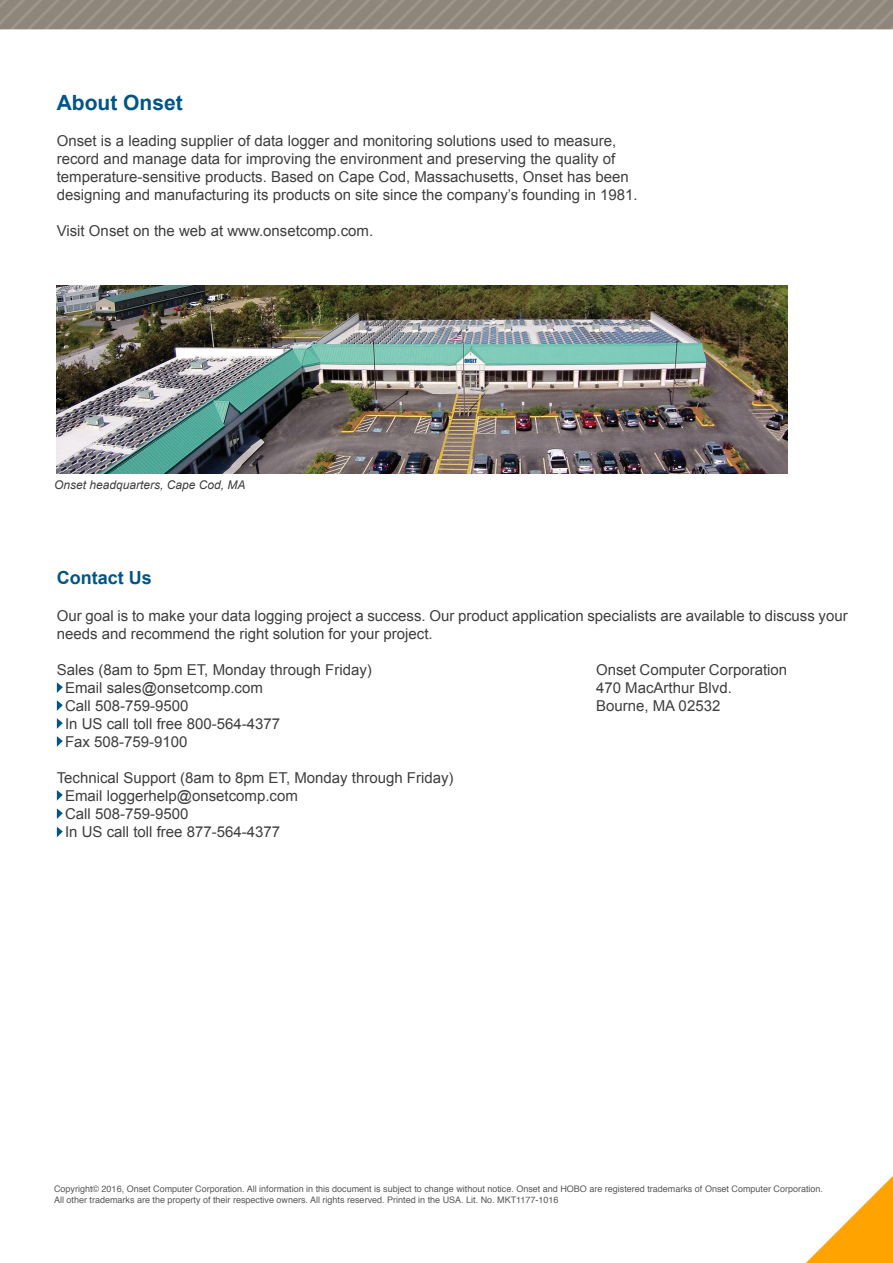
<style>
.page{position:relative;width:893px;height:1263px;background:#fff}
.page>*{position:absolute;margin:0;border:0;box-sizing:border-box;transform-origin:0 0}
.t1{font:700 21px "Arial";color:#005587}
.t2{font:700 18px "Arial";color:#005587}
.t3{font:15px/18px "Arial";color:#3e3e3f}
.t4{font:italic 12px "Arial";color:#3e3e3f}
.t5{font:9px "Helvetica";color:#57585a}
</style>
<div class="page">
<img style="left:0;top:0;width:893px;height:30px">
<svg style="left:806px;top:1176px;width:87px;height:87px"></svg>
<svg style="left:57px;top:682px;width:6px;height:11px"></svg>
<svg style="left:57px;top:700px;width:6px;height:11px"></svg>
<svg style="left:57px;top:718px;width:6px;height:11px"></svg>
<svg style="left:57px;top:736px;width:6px;height:11px"></svg>
<svg style="left:57px;top:790px;width:6px;height:11px"></svg>
<svg style="left:57px;top:808px;width:6px;height:11px"></svg>
<svg style="left:57px;top:827px;width:6px;height:10px"></svg>
<img style="left:57px;top:286px;width:730px;height:187px">
<p class="t1" style="left:57px;top:88px;width:127px">About Onset</p>
<p class="t3" style="left:57px;top:132px;width:582px">Onset is a leading supplier of data logger and monitoring solutions used to measure, record and manage data for improving the environment and preserving the quality of temperature-sensitive products. Based on Cape Cod, Massachusetts, Onset has been designing and manufacturing its products on site since the company’s founding in 1981.</p>
<p class="t3" style="left:57px;top:222px;width:318px">Visit Onset on the web at www.onsetcomp.com.</p>
<p class="t4" style="left:54px;top:477px;width:193px">Onset headquarters, Cape Cod, MA</p>
<p class="t2" style="left:57px;top:566px;width:97px">Contact Us</p>
<p class="t3" style="left:57px;top:607px;width:792px">Our goal is to make your data logging project a success. Our product application specialists are available to discuss your needs and recommend the right solution for your project.</p>
<p class="t3" style="left:57px;top:661px;width:317px">Sales (8am to 5pm ET, Monday through Friday)</p>
<p class="t3" style="left:65px;top:679px;width:199px">Email sales@onsetcomp.com</p>
<p class="t3" style="left:65px;top:697px;width:125px">Call 508-759-9500</p>
<p class="t3" style="left:65px;top:715px;width:217px">In US call toll free 800-564-4377</p>
<p class="t3" style="left:65px;top:733px;width:124px">Fax 508-759-9100</p>
<p class="t3" style="left:57px;top:769px;width:398px">Technical Support (8am to 8pm ET, Monday through Friday)</p>
<p class="t3" style="left:65px;top:787px;width:234px">Email loggerhelp@onsetcomp.com</p>
<p class="t3" style="left:65px;top:805px;width:125px">Call 508-759-9500</p>
<p class="t3" style="left:65px;top:823px;width:217px">In US call toll free 877-564-4377</p>
<p class="t3" style="left:596px;top:661px;width:193px">Onset Computer Corporation</p>
<p class="t3" style="left:596px;top:679px;width:137px">470 MacArthur Blvd.</p>
<p class="t3" style="left:596px;top:697px;width:126px">Bourne, MA 02532</p>
<p class="t5" style="left:54px;top:1181px;width:770px">Copyright© 2016, Onset Computer Corporation. All information in this document is subject to change without notice. Onset and HOBO are registered trademarks of Onset Computer Corporation.</p>
<p class="t5" style="left:54px;top:1192px;width:506px">All other trademarks are the property of their respective owners. All rights reserved. Printed in the USA. Lit. No. MKT1177-1016</p>
</div>
